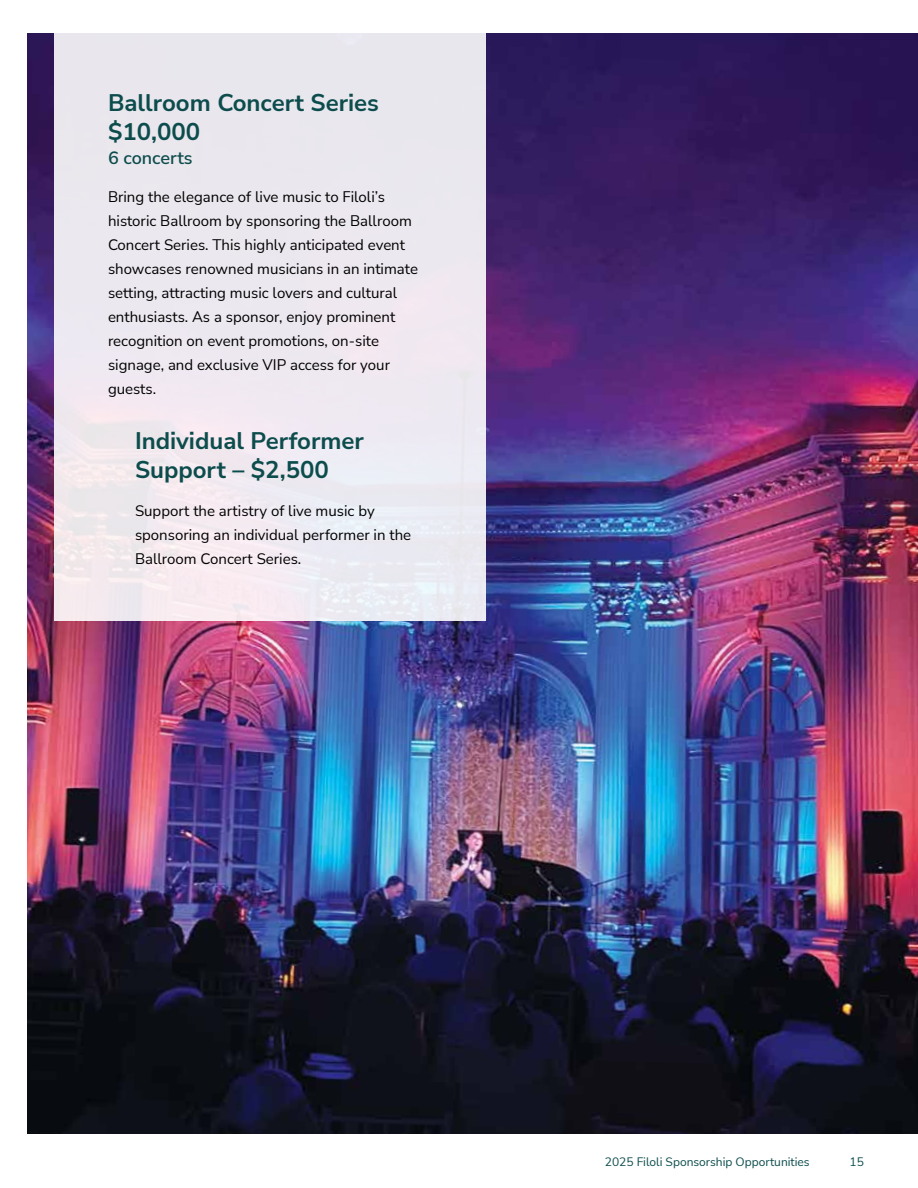
<style>
.page{position:relative;width:918px;height:1188px;background:#fff}
.page>*{position:absolute;margin:0;border:0;box-sizing:border-box;transform-origin:0 0}
.t1{font:700 24px/28.8px "Nunito Sans";color:#0c4c4c}
.t2{font:600 18px "Nunito Sans";color:#0c4c4c}
.t3{font:15px/24px "Nunito Sans";color:#000}
.t4{font:12px "Nunito Sans";color:#0c4c4c}
</style>
<div class="page">
<img style="left:27px;top:33px;width:891px;height:1101px">
<div style="left:54px;top:33px;width:432px;height:588px;background:#ece8ef"></div>
<h1 class="t1" style="left:108px;top:89px;width:272px">Ballroom Concert Series $10,000</h1>
<p class="t2" style="left:108px;top:151px;width:86px">6 concerts</p>
<p class="t3" style="left:108px;top:185px;width:312px">Bring the elegance of live music to Filoli’s historic Ballroom by sponsoring the Ballroom Concert Series. This highly anticipated event showcases renowned musicians in an intimate setting, attracting music lovers and cultural enthusiasts. As a sponsor, enjoy prominent recognition on event promotions, on-site signage, and exclusive VIP access for your guests.</p>
<h1 class="t1" style="left:135px;top:427px;width:230px">Individual Performer<br>Support – $2,500</h1>
<p class="t3" style="left:135px;top:499px;width:278px">Support the artistry of live music by sponsoring an individual performer in the<br>Ballroom Concert Series.</p>
<p class="t4" style="left:605px;top:1156px;width:206px">2025 Filoli Sponsorship Opportunities</p>
<p class="t4" style="left:850px;top:1156px;width:16px">15</p>
</div>
